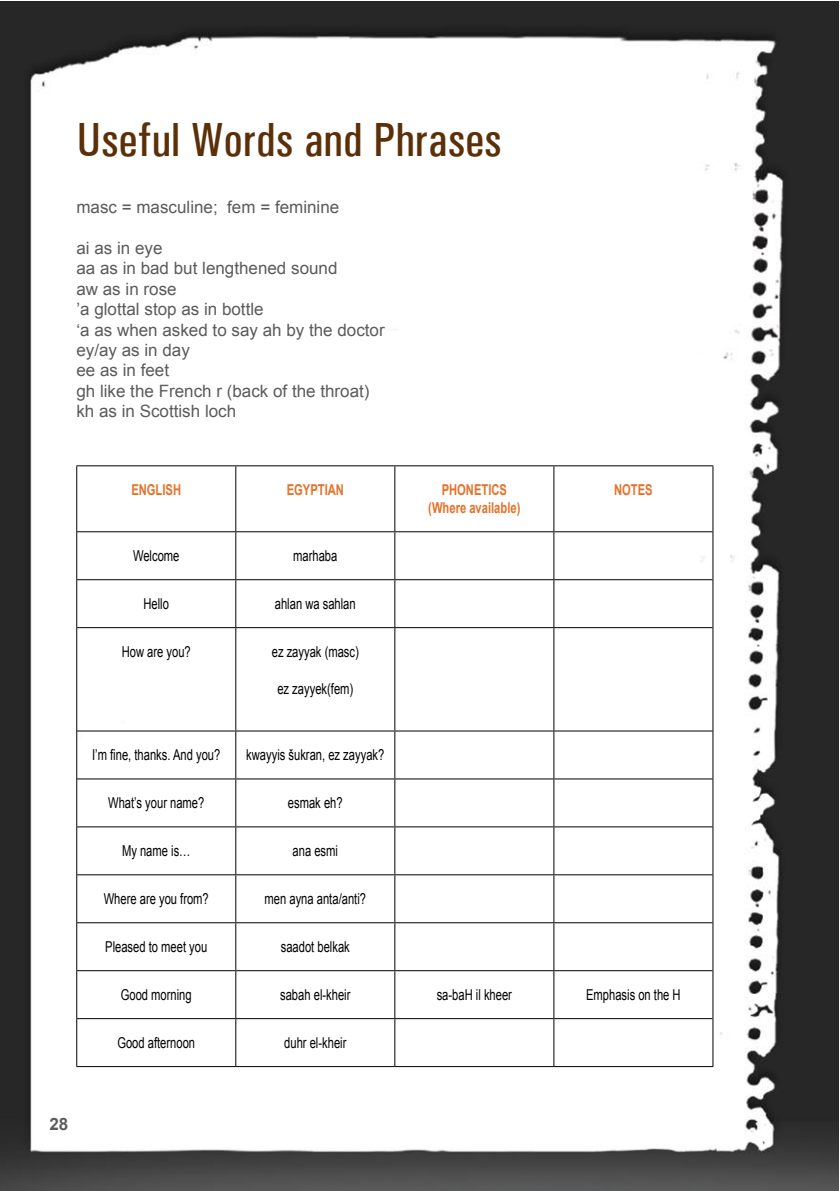
<style>
.page{position:relative;width:840px;height:1191px;background:#fff}
.page>*{position:absolute;margin:0;border:0;box-sizing:border-box;transform-origin:0 0}
.t1{font:500 condensed 48px "Univers";color:#5b3009}
.t2{font:17px/20.4px "Arial";color:#5a5b5b}
.t3{font:700 17px "Arial";color:#5a5b5b}
.t4{font:15px "Arial";color:#000;scale:.75 1}
.t5{font:700 15px/18px "Arial";color:#e57229;text-align:center;scale:.75 1}
</style>
<div class="page">
<img style="left:0;top:2px;width:838px;height:1189px">
<hr style="left:76px;top:465px;width:160px;height:1px;background:#000">
<hr style="left:236px;top:465px;width:158px;height:1px;background:#000">
<hr style="left:394px;top:465px;width:159px;height:1px;background:#000">
<hr style="left:553px;top:465px;width:160px;height:1px;background:#000">
<hr style="left:77px;top:531px;width:159px;height:1px;background:#000">
<hr style="left:236px;top:531px;width:158px;height:1px;background:#000">
<hr style="left:394px;top:531px;width:159px;height:1px;background:#000">
<hr style="left:553px;top:531px;width:159px;height:1px;background:#000">
<hr style="left:77px;top:579px;width:159px;height:1px;background:#000">
<hr style="left:236px;top:579px;width:158px;height:1px;background:#000">
<hr style="left:394px;top:579px;width:159px;height:1px;background:#000">
<hr style="left:553px;top:579px;width:159px;height:1px;background:#000">
<hr style="left:77px;top:627px;width:159px;height:1px;background:#000">
<hr style="left:236px;top:627px;width:158px;height:1px;background:#000">
<hr style="left:394px;top:627px;width:159px;height:1px;background:#000">
<hr style="left:553px;top:627px;width:159px;height:1px;background:#000">
<hr style="left:77px;top:730px;width:159px;height:1px;background:#000">
<hr style="left:236px;top:730px;width:158px;height:1px;background:#000">
<hr style="left:394px;top:730px;width:159px;height:1px;background:#000">
<hr style="left:553px;top:730px;width:159px;height:1px;background:#000">
<hr style="left:77px;top:778px;width:159px;height:1px;background:#000">
<hr style="left:236px;top:778px;width:158px;height:1px;background:#000">
<hr style="left:394px;top:778px;width:159px;height:1px;background:#000">
<hr style="left:553px;top:778px;width:159px;height:1px;background:#000">
<hr style="left:77px;top:826px;width:159px;height:1px;background:#000">
<hr style="left:236px;top:826px;width:158px;height:1px;background:#000">
<hr style="left:394px;top:826px;width:159px;height:1px;background:#000">
<hr style="left:553px;top:826px;width:159px;height:1px;background:#000">
<hr style="left:77px;top:874px;width:159px;height:1px;background:#000">
<hr style="left:236px;top:874px;width:158px;height:1px;background:#000">
<hr style="left:394px;top:874px;width:159px;height:1px;background:#000">
<hr style="left:553px;top:874px;width:159px;height:1px;background:#000">
<hr style="left:77px;top:922px;width:159px;height:1px;background:#000">
<hr style="left:236px;top:922px;width:158px;height:1px;background:#000">
<hr style="left:394px;top:922px;width:159px;height:1px;background:#000">
<hr style="left:553px;top:922px;width:159px;height:1px;background:#000">
<hr style="left:77px;top:970px;width:159px;height:1px;background:#000">
<hr style="left:236px;top:970px;width:158px;height:1px;background:#000">
<hr style="left:394px;top:970px;width:159px;height:1px;background:#000">
<hr style="left:553px;top:970px;width:159px;height:1px;background:#000">
<hr style="left:77px;top:1018px;width:159px;height:1px;background:#000">
<hr style="left:236px;top:1018px;width:158px;height:1px;background:#000">
<hr style="left:394px;top:1018px;width:159px;height:1px;background:#000">
<hr style="left:553px;top:1018px;width:159px;height:1px;background:#000">
<hr style="left:76px;top:1066px;width:160px;height:1px;background:#000">
<hr style="left:236px;top:1066px;width:158px;height:1px;background:#000">
<hr style="left:394px;top:1066px;width:159px;height:1px;background:#000">
<hr style="left:553px;top:1066px;width:160px;height:1px;background:#000">
<hr style="left:76px;top:466px;width:1px;height:66px;background:#000">
<hr style="left:235px;top:466px;width:1px;height:65px;background:#000">
<hr style="left:394px;top:466px;width:1px;height:65px;background:#000">
<hr style="left:553px;top:466px;width:1px;height:65px;background:#000">
<hr style="left:712px;top:466px;width:1px;height:66px;background:#000">
<hr style="left:76px;top:532px;width:1px;height:48px;background:#000">
<hr style="left:235px;top:532px;width:1px;height:47px;background:#000">
<hr style="left:394px;top:532px;width:1px;height:47px;background:#000">
<hr style="left:553px;top:532px;width:1px;height:47px;background:#000">
<hr style="left:712px;top:532px;width:1px;height:48px;background:#000">
<hr style="left:76px;top:580px;width:1px;height:47px;background:#000">
<hr style="left:235px;top:580px;width:1px;height:47px;background:#000">
<hr style="left:394px;top:580px;width:1px;height:47px;background:#000">
<hr style="left:553px;top:580px;width:1px;height:47px;background:#000">
<hr style="left:712px;top:580px;width:1px;height:47px;background:#000">
<hr style="left:76px;top:627px;width:1px;height:104px;background:#000">
<hr style="left:235px;top:628px;width:1px;height:102px;background:#000">
<hr style="left:394px;top:628px;width:1px;height:102px;background:#000">
<hr style="left:553px;top:628px;width:1px;height:102px;background:#000">
<hr style="left:712px;top:627px;width:1px;height:104px;background:#000">
<hr style="left:76px;top:731px;width:1px;height:48px;background:#000">
<hr style="left:235px;top:731px;width:1px;height:47px;background:#000">
<hr style="left:394px;top:731px;width:1px;height:47px;background:#000">
<hr style="left:553px;top:731px;width:1px;height:47px;background:#000">
<hr style="left:712px;top:731px;width:1px;height:48px;background:#000">
<hr style="left:76px;top:779px;width:1px;height:48px;background:#000">
<hr style="left:235px;top:779px;width:1px;height:47px;background:#000">
<hr style="left:394px;top:779px;width:1px;height:47px;background:#000">
<hr style="left:553px;top:779px;width:1px;height:47px;background:#000">
<hr style="left:712px;top:779px;width:1px;height:48px;background:#000">
<hr style="left:76px;top:827px;width:1px;height:48px;background:#000">
<hr style="left:235px;top:827px;width:1px;height:47px;background:#000">
<hr style="left:394px;top:827px;width:1px;height:47px;background:#000">
<hr style="left:553px;top:827px;width:1px;height:47px;background:#000">
<hr style="left:712px;top:827px;width:1px;height:48px;background:#000">
<hr style="left:76px;top:875px;width:1px;height:47px;background:#000">
<hr style="left:235px;top:875px;width:1px;height:47px;background:#000">
<hr style="left:394px;top:875px;width:1px;height:47px;background:#000">
<hr style="left:553px;top:875px;width:1px;height:47px;background:#000">
<hr style="left:712px;top:875px;width:1px;height:47px;background:#000">
<hr style="left:76px;top:922px;width:1px;height:48px;background:#000">
<hr style="left:235px;top:923px;width:1px;height:47px;background:#000">
<hr style="left:394px;top:923px;width:1px;height:47px;background:#000">
<hr style="left:553px;top:923px;width:1px;height:47px;background:#000">
<hr style="left:712px;top:922px;width:1px;height:48px;background:#000">
<hr style="left:76px;top:970px;width:1px;height:48px;background:#000">
<hr style="left:235px;top:971px;width:1px;height:47px;background:#000">
<hr style="left:394px;top:971px;width:1px;height:47px;background:#000">
<hr style="left:553px;top:971px;width:1px;height:47px;background:#000">
<hr style="left:712px;top:970px;width:1px;height:48px;background:#000">
<hr style="left:76px;top:1018px;width:1px;height:48px;background:#000">
<hr style="left:235px;top:1019px;width:1px;height:47px;background:#000">
<hr style="left:394px;top:1019px;width:1px;height:47px;background:#000">
<hr style="left:553px;top:1019px;width:1px;height:47px;background:#000">
<hr style="left:712px;top:1018px;width:1px;height:48px;background:#000">
<h1 class="t1" style="left:76px;top:111px;width:426px">Useful Words and Phrases</h1>
<p class="t2" style="left:76px;top:197px;width:264px">masc = masculine; fem = feminine</p>
<p class="t2" style="left:76px;top:238px;width:310px">ai as in eye<br>aa as in bad but lengthened sound<br>aw as in rose<br>’a glottal stop as in bottle<br>‘a as when asked to say ah by the doctor ey/ay as in day<br>ee as in feet<br>gh like the French r (back of the throat) kh as in Scottish loch</p>
<p class="t5" style="left:131px;top:481px;width:68px">ENGLISH</p>
<p class="t5" style="left:286px;top:481px;width:78px">EGYPTIAN</p>
<p class="t5" style="left:428px;top:481px;width:124px">PHONETICS (Where available)</p>
<p class="t5" style="left:613px;top:481px;width:53px">NOTES</p>
<p class="t4" style="left:133px;top:546px;width:63px">Welcome</p>
<p class="t4" style="left:293px;top:546px;width:60px">marhaba</p>
<p class="t4" style="left:143px;top:594px;width:35px">Hello</p>
<p class="t4" style="left:275px;top:594px;width:109px">ahlan wa sahlan</p>
<p class="t4" style="left:122px;top:642px;width:94px">How are you?</p>
<p class="t4" style="left:271px;top:642px;width:118px">ez zayyak (masc)</p>
<p class="t4" style="left:277px;top:678px;width:103px">ez zayyek(fem)</p>
<p class="t4" style="left:92px;top:745px;width:172px">I’m fine, thanks. And you?</p>
<p class="t4" style="left:246px;top:745px;width:185px">kwayyis šukran, ez zayyak?</p>
<p class="t4" style="left:108px;top:793px;width:130px">What’s your name?</p>
<p class="t4" style="left:288px;top:793px;width:74px">esmak eh?</p>
<p class="t4" style="left:122px;top:841px;width:93px">My name is…</p>
<p class="t4" style="left:292px;top:841px;width:62px">ana esmi</p>
<p class="t4" style="left:104px;top:889px;width:142px">Where are you from?</p>
<p class="t4" style="left:264px;top:889px;width:137px">men ayna anta/anti?</p>
<p class="t4" style="left:105px;top:937px;width:137px">Pleased to meet you</p>
<p class="t4" style="left:280px;top:937px;width:94px">saadot belkak</p>
<p class="t4" style="left:121px;top:985px;width:96px">Good morning</p>
<p class="t4" style="left:280px;top:985px;width:95px">sabah el-kheir</p>
<p class="t4" style="left:436px;top:985px;width:102px">sa-baH il kheer</p>
<p class="t4" style="left:585px;top:985px;width:127px">Emphasis on the H</p>
<p class="t4" style="left:117px;top:1033px;width:105px">Good afternoon</p>
<p class="t4" style="left:284px;top:1033px;width:84px">duhr el-kheir</p>
<p class="t3" style="left:49px;top:1112px;width:20px">28</p>
</div>
